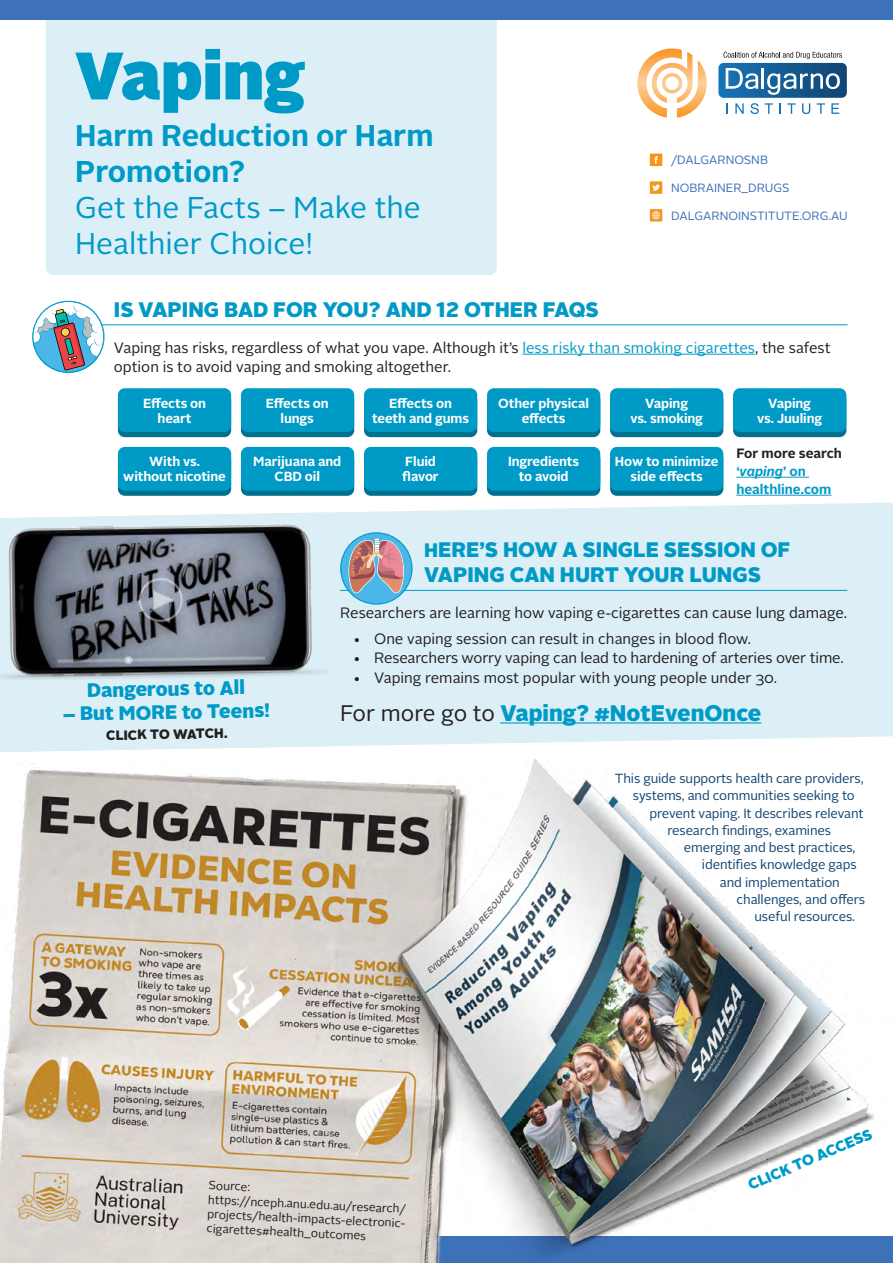
<style>
.page{position:relative;width:893px;height:1263px;background:#fff}
.page>*{position:absolute;margin:0;border:0;box-sizing:border-box;transform-origin:0 0}
.t1{font:900 66.9px "Alright Sans";color:#009ac7}
.t2{font:30px/36px "Alright Sans";color:#009ac7}
.t3{font:700 30px/36px "Alright Sans";color:#009ac7}
.t4{font:900 22.5px "Alright Sans";color:#009ac7}
.t5{font:900 21px/25.2px "Alright Sans";color:#009ac7}
.t6{font:900 19.5px "Alright Sans";color:#009ac7}
.t7{font:15px/19.5px "Alright Sans";color:#231f20}
.t8{font:900 15px "Alright Sans";color:#009ac7}
.t9{font:700 13.5px/18px "Alright Sans";color:#009ac7}
.t10{font:900 13.5px "Alright Sans";color:#231f20}
.t11{font:13.2px "Alright Sans";letter-spacing:-.01em;color:#104572}
.t12{font:700 13.2px/15px "Alright Sans";letter-spacing:-.01em;color:#fff;text-align:center}
.t13{font:12px/14.4px "Alright Sans";color:#231f20}
.t14{font:12px "Alright Sans";color:#3d71b8}
.s1{color:#009ac7}
.s2{color:#231f20}
.s3{font-style:italic}
.s4{font-size:19.5px}
.s5{font-weight:400;color:#231f20}
</style>
<div class="page">
<div style="left:331px;top:503px;width:562px;height:243px;background:#ddeff6"></div>
<img style="left:117px;top:399px;width:214px;height:96px">
<div style="left:46px;top:20px;width:451px;height:255px;background:#ddeff6"></div>
<div style="left:0;top:0;width:893px;height:20px;background:#3d71b8"></div>
<svg style="left:718px;top:52px;width:129px;height:62px"></svg>
<svg style="left:637px;top:49px;width:70px;height:69px"></svg>
<div style="left:650px;top:154px;width:12px;height:12px;background:#f8951f"></div>
<svg style="left:654px;top:156px;width:4px;height:7px"></svg>
<div style="left:650px;top:209px;width:12px;height:13px;background:#f8951f"></div>
<svg style="left:652px;top:211px;width:8px;height:8px"></svg>
<div style="left:650px;top:181px;width:12px;height:13px;background:#f8951f"></div>
<svg style="left:652px;top:184px;width:8px;height:7px"></svg>
<hr style="left:46px;top:324px;width:801px;height:1px;background:#009ac7">
<hr style="left:522px;top:354px;width:233px;height:1px;background:#009ac7">
<hr style="left:340px;top:590px;width:507px;height:1px;background:#009ac7">
<hr style="left:500px;top:722px;width:261px;height:1px;background:#009ac7">
<svg style="left:32px;top:301px;width:73px;height:72px"></svg>
<svg style="left:340px;top:532px;width:73px;height:73px;background:#9eadbe"></svg>
<div style="left:118px;top:393px;width:113px;height:44px;background:#00728f;border-radius:7px"></div>
<div style="left:118px;top:452px;width:113px;height:44px;background:#00728f;border-radius:7px"></div>
<div style="left:364px;top:393px;width:113px;height:44px;background:#00728f;border-radius:7px"></div>
<div style="left:364px;top:452px;width:113px;height:44px;background:#00728f;border-radius:7px"></div>
<div style="left:610px;top:393px;width:113px;height:44px;background:#00728f;border-radius:7px"></div>
<div style="left:610px;top:452px;width:113px;height:44px;background:#00728f;border-radius:7px"></div>
<div style="left:241px;top:393px;width:113px;height:44px;background:#00728f;border-radius:7px"></div>
<div style="left:241px;top:452px;width:113px;height:44px;background:#00728f;border-radius:7px"></div>
<div style="left:487px;top:393px;width:113px;height:44px;background:#00728f;border-radius:7px"></div>
<div style="left:487px;top:452px;width:113px;height:44px;background:#00728f;border-radius:7px"></div>
<div style="left:733px;top:393px;width:113px;height:44px;background:#00728f;border-radius:7px"></div>
<div style="left:118px;top:388px;width:113px;height:44px;background:#009ac7;border-radius:7px"></div>
<div style="left:118px;top:447px;width:113px;height:44px;background:#009ac7;border-radius:7px"></div>
<div style="left:364px;top:388px;width:113px;height:44px;background:#009ac7;border-radius:7px"></div>
<div style="left:364px;top:447px;width:113px;height:44px;background:#009ac7;border-radius:7px"></div>
<div style="left:610px;top:388px;width:113px;height:44px;background:#009ac7;border-radius:7px"></div>
<div style="left:610px;top:447px;width:113px;height:44px;background:#009ac7;border-radius:7px"></div>
<div style="left:241px;top:388px;width:113px;height:44px;background:#009ac7;border-radius:7px"></div>
<div style="left:241px;top:447px;width:113px;height:44px;background:#009ac7;border-radius:7px"></div>
<div style="left:487px;top:388px;width:113px;height:44px;background:#009ac7;border-radius:7px"></div>
<div style="left:487px;top:447px;width:113px;height:44px;background:#009ac7;border-radius:7px"></div>
<div style="left:733px;top:388px;width:113px;height:44px;background:#009ac7;border-radius:7px"></div>
<svg style="left:0;top:512px;width:331px;height:240px;background:#949fa7"></svg>
<img style="left:440px;top:759px;width:443px;height:504px">
<svg style="left:5px;top:770px;width:435px;height:493px;background:#ccc2b6"></svg>
<hr style="left:736px;top:477px;width:73px;height:1px;background:#009ac7">
<hr style="left:736px;top:495px;width:95px;height:1px;background:#009ac7">
<h1 class="t1" style="left:75px;top:27px;width:232px">Vaping</h1>
<h2 class="t3" style="left:75px;top:118px;width:360px">Harm Reduction or Harm<br>Promotion?</h2>
<h2 class="t2" style="left:75px;top:190px;width:347px">Get the Facts – Make the<br>Healthier Choice!</h2>
<p class="t14" style="left:671px;top:152px;width:98px">/DALGARNOSNB</p>
<p class="t14" style="left:671px;top:180px;width:120px">NOBRAINER_DRUGS</p>
<p class="t14" style="left:671px;top:207px;width:178px">DALGARNOINSTITUTE.ORG.AU</p>
<h3 class="t5" style="left:114px;top:297px;width:486px">IS VAPING BAD FOR YOU? AND 12 OTHER FAQS</h3>
<p class="t7" style="left:114px;top:338px;width:718px">Vaping has risks, regardless of what you vape. Although it’s <span class="s1">less risky than smoking cigarettes</span>, the safest option is to avoid vaping and smoking altogether.</p>
<p class="t12" style="left:143px;top:396px;width:65px">Effects on heart</p>
<p class="t12" style="left:123px;top:454px;width:104px">With vs. without nicotine</p>
<p class="t12" style="left:266px;top:396px;width:65px">Effects on lungs</p>
<p class="t12" style="left:253px;top:454px;width:90px">Marijuana and<br>CBD oil</p>
<p class="t12" style="left:372px;top:396px;width:98px">Effects on teeth and gums</p>
<p class="t12" style="left:402px;top:454px;width:38px;text-align:left">Fluid flavor</p>
<p class="t12" style="left:498px;top:396px;width:92px">Other physical effects</p>
<p class="t12" style="left:508px;top:454px;width:73px">Ingredients to avoid</p>
<p class="t12" style="left:630px;top:396px;width:74px">Vaping<br>vs. smoking</p>
<p class="t12" style="left:615px;top:454px;width:105px">How to minimize side effects</p>
<p class="t12" style="left:757px;top:396px;width:67px">Vaping<br>vs. Juuling</p>
<p class="t9" style="left:736px;top:444px;width:107px"><span class="s2">For more search </span>‘<span class="s3">vaping</span>’ on healthline.com</p>
<h3 class="t6" style="left:87px;top:676px;width:160px;rotate:-1deg">Dangerous to All</h3>
<h3 class="t6" style="left:63px;top:700px;width:209px;rotate:-1deg">– But MORE to Teens!</h3>
<p class="t10" style="left:106px;top:725px;width:123px;rotate:-1deg">CLICK TO WATCH.</p>
<h3 class="t5" style="left:424px;top:537px;width:368px"><span class="s4">H</span>ERE’S HOW A SINGLE SESSION OF<br>VAPING CAN HURT YOUR LUNGS</h3>
<p class="t7" style="left:340px;top:603px;width:508px">Researchers are learning how vaping e-cigarettes can cause lung damage.</p>
<p class="t7" style="left:353px;top:629px;width:400px">• One vaping session can result in changes in blood flow.</p>
<p class="t7" style="left:353px;top:649px;width:492px">• Researchers worry vaping can lead to hardening of arteries over time.</p>
<p class="t7" style="left:353px;top:668px;width:426px">• Vaping remains most popular with young people under 30.</p>
<h3 class="t4" style="left:340px;top:697px;width:423px"><span class="s5">For more go to</span> Vaping? #NotEvenOnce</h3>
<p class="t11" style="left:615px;top:770px;width:250px">This guide supports health care providers,</p>
<p class="t11" style="left:633px;top:787px;width:223px">systems, and communities seeking to</p>
<p class="t11" style="left:649px;top:804px;width:216px">prevent vaping. It describes relevant</p>
<p class="t11" style="left:667px;top:821px;width:165px">research findings, examines</p>
<p class="t11" style="left:684px;top:839px;width:173px">emerging and best practices,</p>
<p class="t11" style="left:702px;top:856px;width:156px">identifies knowledge gaps</p>
<p class="t11" style="left:720px;top:873px;width:121px">and implementation</p>
<p class="t11" style="left:736px;top:890px;width:130px">challenges, and offers</p>
<p class="t11" style="left:754px;top:908px;width:102px">useful resources.</p>
<p class="t13" style="left:209px;top:1178px;width:43px;rotate:3deg">Source:</p>
<p class="t8" style="left:744px;top:1175px;width:135px;rotate:-23deg">CLICK TO ACCESS</p>
<p class="t13" style="left:208px;top:1192px;width:201px;rotate:3deg">https://nceph.anu.edu.au/research/ projects/health-impacts-electronic&shy;cigarettes#health_outcomes</p>
</div>
